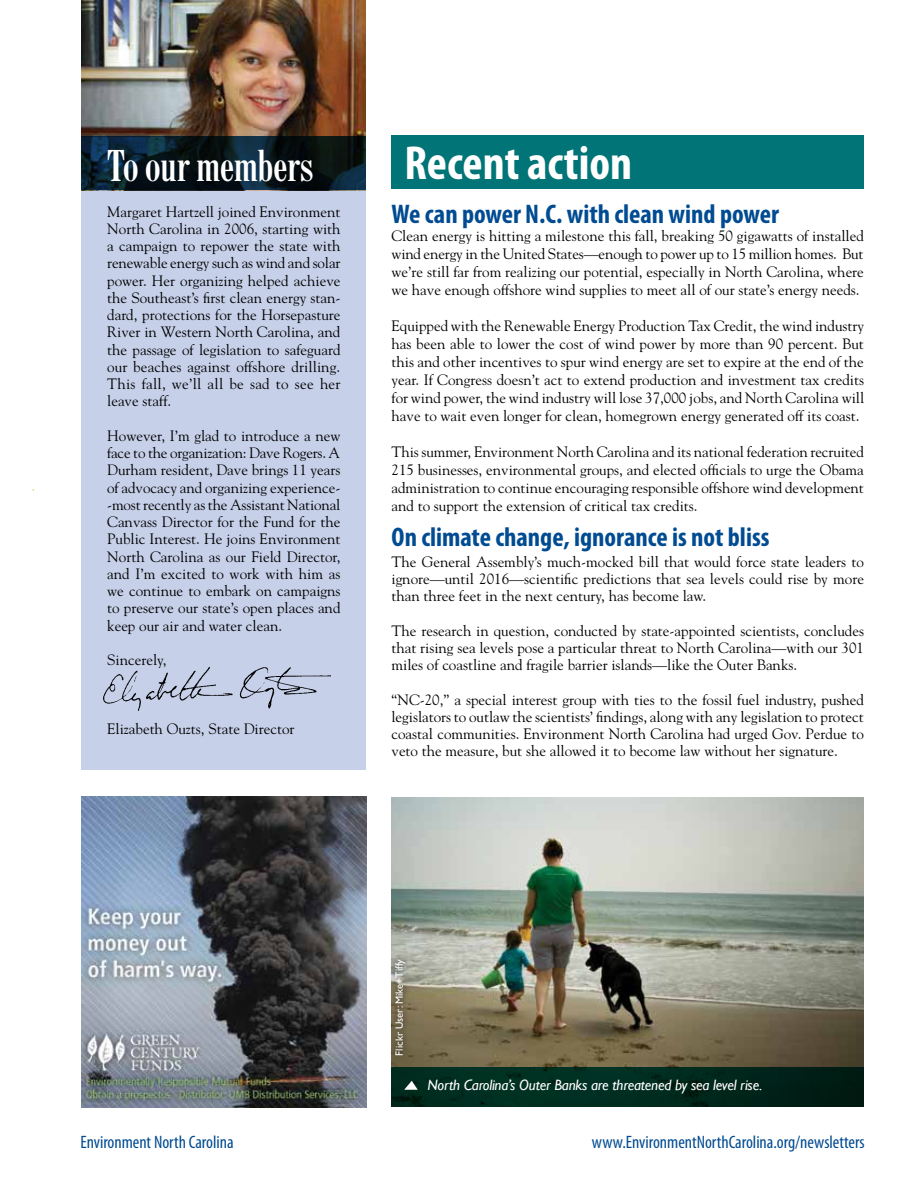
<style>
.page{position:relative;width:918px;height:1188px;background:#fff}
.page>*{position:absolute;margin:0;border:0;box-sizing:border-box;transform-origin:0 0}
.t1{font:700 condensed 48px "Myriad Pro";color:#fff}
.t2{font:700 condensed 42px "Century FB";color:#fff}
.t3{font:700 condensed 27px "Myriad Pro";color:#004b91}
.t4{font:condensed 18px "Myriad Pro";color:#004b91}
.t5{font:15px/17.2px "Goudy";color:#000;text-align:justify}
.t6{font:italic 15px "Gill Sans";letter-spacing:-.015em;color:#fff}
.t7{font:10.5px "Gill Sans";color:#fff}
</style>
<div class="page">
<img style="left:81px;top:797px;width:285px;height:310px">
<img style="left:392px;top:797px;width:472px;height:270px">
<div style="left:81px;top:3px;width:285px;height:767px;background:#c6d0e9"></div>
<img style="left:81px;top:0;width:285px;height:136px">
<div style="left:392px;top:135px;width:472px;height:54px;background:#007476"></div>
<div style="left:392px;top:1067px;width:472px;height:40px;background:linear-gradient(to right,#003323,#001f16)"></div>
<svg style="left:81px;top:136px;width:285px;height:54px;background:#091a23"></svg>
<img style="left:103px;top:666px;width:227px;height:45px">
<div style="left:388px;top:952px;width:24px;height:110px;background:#000;opacity:.75"></div>
<svg style="left:404px;top:1081px;width:14px;height:9px"></svg>
<h2 class="t2" style="left:107px;top:143px;width:208px">To our members</h2>
<p class="t5" style="left:107px;top:202px;width:235px">Margaret Hartzell joined Environment North Carolina in 2006, starting with a campaign to repower the state with renewable energy such as wind and solar power. Her organizing helped achieve the Southeast’s first clean energy stan&shy;dard, protections for the Horsepasture River in Western North Carolina, and the passage of legislation to safeguard our beaches against offshore drilling.<br>This fall, we’ll all be sad to see her leave staff.</p>
<p class="t5" style="left:107px;top:427px;width:235px">However, I’m glad to introduce a new face to the organization: Dave Rogers. A Durham resident, Dave brings 11 years of advocacy and organizing experience--most recently as the Assistant National Canvass Director for the Fund for the Public Interest. He joins Environment North Carolina as our Field Director, and I’m excited to work with him as we continue to embark on campaigns to preserve our state’s open places and keep our air and water clean.</p>
<p class="t5" style="left:107px;top:651px;width:61px">Sincerely,</p>
<p class="t5" style="left:107px;top:720px;width:189px">Elizabeth Ouzts, State Director</p>
<h1 class="t1" style="left:405px;top:133px;width:229px">Recent action</h1>
<h3 class="t3" style="left:392px;top:197px;width:389px">We can power N.C. with clean wind power</h3>
<p class="t5" style="left:392px;top:227px;width:474px;line-height:18px">Clean energy is hitting a milestone this fall, breaking 50 gigawatts of installed wind energy in the United States—enough to power up to 15 million homes. But we’re still far from realizing our potential, especially in North Carolina, where we have enough offshore wind supplies to meet all of our state’s energy needs.</p>
<p class="t5" style="left:392px;top:317px;width:474px;line-height:18px">Equipped with the Renewable Energy Production Tax Credit, the wind industry has been able to lower the cost of wind power by more than 90 percent. But this and other incentives to spur wind energy are set to expire at the end of the year. If Congress doesn’t act to extend production and investment tax credits for wind power, the wind industry will lose 37,000 jobs, and North Carolina will have to wait even longer for clean, homegrown energy generated off its coast.</p>
<p class="t5" style="left:392px;top:443px;width:474px;line-height:18px">This summer, Environment North Carolina and its national federation recruited 215 businesses, environmental groups, and elected officials to urge the Obama administration to continue encouraging responsible offshore wind development and to support the extension of critical tax credits.</p>
<h3 class="t3" style="left:392px;top:520px;width:380px">On climate change, ignorance is not bliss</h3>
<p class="t5" style="left:392px;top:552px;width:474px">The General Assembly’s much-mocked bill that would force state leaders to ignore—until 2016—scientific predictions that sea levels could rise by more than three feet in the next century, has become law.</p>
<p class="t5" style="left:392px;top:621px;width:474px">The research in question, conducted by state-appointed scientists, concludes that rising sea levels pose a particular threat to North Carolina—with our 301 miles of coastline and fragile barrier islands—like the Outer Banks.</p>
<p class="t5" style="left:392px;top:690px;width:474px">“NC-20,” a special interest group with ties to the fossil fuel industry, pushed legislators to outlaw the scientists’ findings, along with any legislation to protect coastal communities. Environment North Carolina had urged Gov. Perdue to veto the measure, but she allowed it to become law without her signature.</p>
<p class="t7" style="left:393px;top:1056px;width:98px;rotate:-90deg">Flickr User: Mike+Tiffy</p>
<p class="t6" style="left:428px;top:1077px;width:336px">North Carolina’s Outer Banks are threatened by sea level rise.</p>
<p class="t4" style="left:80px;top:1131px;width:155px">Environment North Carolina</p>
<p class="t4" style="left:592px;top:1131px;width:274px">www.EnvironmentNorthCarolina.org/newsletters</p>
</div>
